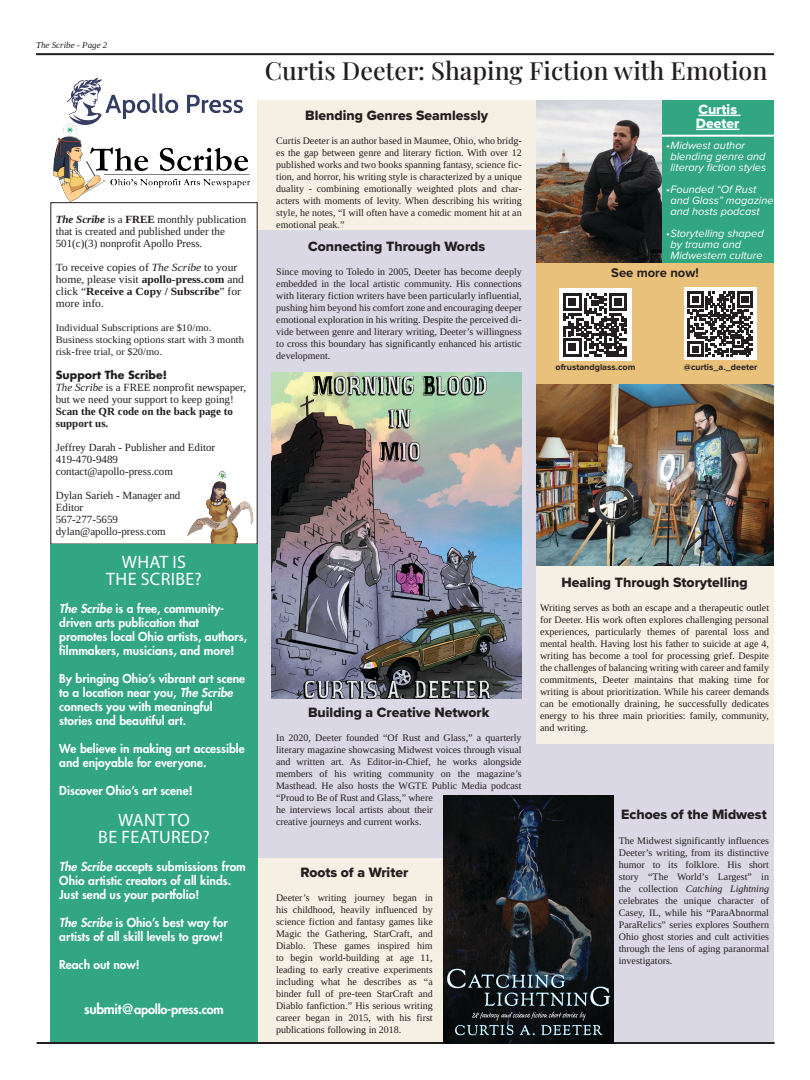
<style>
.page{position:relative;width:810px;height:1080px;background:#fff}
.page>*{position:absolute;margin:0;border:0;box-sizing:border-box;transform-origin:0 0}
.t1{font:500 25px "Playfair Display";color:#231f20}
.t2{font:18px/17px "Myriad Pro";letter-spacing:.02em;color:#fff;text-align:center}
.t3{font:14px "Proxima Nova Extrabld";color:#231f20}
.t4{font:14px/14px "Proxima Nova Extrabld";color:#fff}
.t5{font:700 13px "Proxima Nova";color:#231f20}
.t6{font:800 12.6px "Futura LT Pro";letter-spacing:-.02em;color:#fff}
.t7{font:800 12px/14px "Futura LT Pro";color:#fff}
.t8{font:11px/12px "Libra Serif Modern";color:#231f20}
.t9{font:italic 11px/11px "Proxima Nova";color:#fff}
.t10{font:700 11px/12px "Libra Serif Modern";color:#231f20;text-align:justify}
.t11{font:11px "Libra Serif Modern";color:#231f20;scale:1.05 1}
.t12{font:700 11px/12px "Libra Serif Modern";color:#231f20;scale:1.05 1}
.t13{font:10px/12px "Libra Serif Modern";color:#231f20;text-align:justify}
.t14{font:10px/12px "Libra Serif Modern";color:#231f20;scale:1.05 1}
.t15{font:700 9px "Proxima Nova";color:#231f20}
.t16{font:italic 9px "Libra Serif Modern";color:#231f20}
.s1{font-weight:700;font-style:italic}
.s2{font-weight:700}
.s3{font-style:italic}
.s4{font-weight:400}
.s5{font-family:"Futura LT Pro";font-weight:700}
.s6{font-size:13.5px}
</style>
<div class="page">
<div style="left:258px;top:100px;width:516px;height:944px;background:#f6efe3"></div>
<div style="left:536px;top:263px;width:238px;height:122px;background:#eac17b"></div>
<div style="left:258px;top:230px;width:278px;height:628px;background:#dbd8e6"></div>
<div style="left:447px;top:744px;width:327px;height:300px;background:#dbd8e6"></div>
<img style="left:66px;top:78px;width:177px;height:45px">
<hr style="left:36px;top:53px;width:738px;height:2px;background:#231f20">
<img style="left:53px;top:123px;width:197px;height:79px">
<div style="left:50px;top:544px;width:208px;height:498px;background:#31a681"></div>
<img style="left:181px;top:467px;width:77px;height:77px">
<hr style="left:37px;top:1042px;width:738px;height:2px;background:#231f20">
<div style="left:536px;top:100px;width:238px;height:163px;background:#31a681"></div>
<hr style="left:698px;top:115px;width:43px;height:1px;background:#fff">
<hr style="left:696px;top:129px;width:43px;height:1px;background:#fff">
<hr style="left:660px;top:135px;width:121px;height:2px;background:#fff">
<img style="left:536px;top:100px;width:126px;height:163px">
<img style="left:536px;top:385px;width:238px;height:180px">
<img style="left:444px;top:796px;width:170px;height:248px">
<img style="left:272px;top:372px;width:250px;height:327px">
<div style="left:559px;top:288px;width:73px;height:72px;background:#fff"></div>
<svg style="left:564px;top:293px;width:63px;height:63px"></svg>
<div style="left:684px;top:288px;width:73px;height:72px;background:#fff"></div>
<svg style="left:688px;top:292px;width:65px;height:65px"></svg>
<p class="t16" style="left:36px;top:39px;width:73px">The Scribe - Page 2</p>
<p class="t8" style="left:56px;top:213px;width:192px"><span class="s1">The Scribe</span> is a <span class="s2">FREE</span> monthly publication</p>
<p class="t8" style="left:56px;top:225px;width:171px">that is created and published under the</p>
<p class="t8" style="left:56px;top:237px;width:148px">501(c)(3) nonprofit Apollo Press.</p>
<p class="t11" style="left:56px;top:260px;width:174px">To receive copies of <span class="s3">The Scribe</span> to your</p>
<p class="t11" style="left:56px;top:272px;width:181px">home, please visit <span class="s2">apollo-press.com</span> and</p>
<p class="t12" style="left:56px;top:285px;width:178px"><span class="s4">click “</span>Receive a Copy / Subscribe<span class="s4">” for more info.</span></p>
<p class="t14" style="left:56px;top:321px;width:181px">Individual Subscriptions are $10/mo.<br>Business stocking options start with 3 month risk-free trial, or $20/mo.</p>
<p class="t8" style="left:56px;top:369px;width:192px"><span class="s5">Support The Scribe!<br></span><span class="s3">The Scribe</span> is a FREE nonprofit newspaper,</p>
<p class="t10" style="left:56px;top:393px;width:180px"><span class="s4">but we need your support to keep going!<br></span>Scan the QR code on the back page to support us.</p>
<p class="t8" style="left:56px;top:441px;width:161px">Jeffrey Darah - Publisher and Editor<br>419-470-9489 contact@apollo-press.com</p>
<p class="t8" style="left:56px;top:489px;width:126px">Dylan Sarieh - Manager and<br>Editor<br>567-277-5659</p>
<p class="t8" style="left:56px;top:525px;width:111px">dylan@apollo-press.com</p>
<p class="t2" style="left:106px;top:554px;width:97px">WHAT IS<br>THE SCRIBE?</p>
<p class="t7" style="left:59px;top:602px;width:166px"><span class="s3">The Scribe</span> is a free, community&shy;driven arts publication that</p>
<p class="t7" style="left:59px;top:630px;width:190px">promotes local Ohio artists, authors,</p>
<p class="t7" style="left:59px;top:644px;width:176px">filmmakers, musicians, and more!</p>
<p class="t7" style="left:59px;top:672px;width:187px">By bringing Ohio’s vibrant art scene</p>
<p class="t7" style="left:59px;top:686px;width:175px">to a location near you, <span class="s3">The Scribe</span></p>
<p class="t7" style="left:59px;top:700px;width:155px">connects you with meaningful</p>
<p class="t7" style="left:59px;top:714px;width:129px">stories and beautiful art.</p>
<p class="t7" style="left:59px;top:742px;width:187px">We believe in making art accessible</p>
<p class="t7" style="left:59px;top:756px;width:149px">and enjoyable for everyone.</p>
<p class="t7" style="left:59px;top:784px;width:135px">Discover Ohio’s art scene!</p>
<p class="t2" style="left:98px;top:812px;width:113px">WANT TO<br>BE FEATURED?</p>
<p class="t7" style="left:59px;top:860px;width:188px"><span class="s3">The Scribe</span> accepts submissions from<br>Ohio artistic creators of all kinds.<br>Just send us your portfolio!</p>
<p class="t7" style="left:59px;top:916px;width:170px"><span class="s3">The Scribe</span> is Ohio’s best way for</p>
<p class="t7" style="left:59px;top:930px;width:165px">artists of all skill levels to grow!</p>
<p class="t7" style="left:59px;top:958px;width:82px">Reach out now!</p>
<p class="t6" style="left:84px;top:1000px;width:141px"><span class="s6">submit@</span>apollo-press.com</p>
<p class="t1" style="left:265px;top:51px;width:504px">Curtis Deeter: Shaping Fiction with Emotion</p>
<h3 class="t3" style="left:305px;top:105px;width:184px">Blending Genres Seamlessly</h3>
<p class="t13" style="left:276px;top:135px;width:247px">Curtis Deeter is an author based in Maumee, Ohio, who bridg&shy;es the gap between genre and literary fiction. With over 12 published works and two books spanning fantasy, science fic&shy;tion, and horror, his writing style is characterized by a unique duality - combining emotionally weighted plots and char&shy;acters with moments of levity. When describing his writing style, he notes, “I will often have a comedic moment hit at an emotional peak.”</p>
<h3 class="t3" style="left:308px;top:236px;width:179px">Connecting Through Words</h3>
<p class="t13" style="left:276px;top:266px;width:247px">Since moving to Toledo in 2005, Deeter has become deeply embedded in the local artistic community. His connections with literary fiction writers have been particularly influential, pushing him beyond his comfort zone and encouraging deeper emotional exploration in his writing. Despite the perceived di&shy;vide between genre and literary writing, Deeter’s willingness to cross this boundary has significantly enhanced his artistic development.</p>
<h3 class="t4" style="left:696px;top:102px;width:45px">Curtis<br>Deeter</h3>
<p class="t9" style="left:666px;top:140px;width:81px">•Midwest author</p>
<p class="t9" style="left:670px;top:151px;width:97px">blending genre and</p>
<p class="t9" style="left:670px;top:162px;width:97px">literary fiction styles</p>
<p class="t9" style="left:670px;top:184px;width:105px;text-indent:-4px">•Founded “Of Rust and Glass” magazine and hosts podcast</p>
<p class="t9" style="left:670px;top:228px;width:95px;text-indent:-4px">•Storytelling shaped by trauma and<br>Midwestern culture</p>
<h3 class="t5" style="left:611px;top:263px;width:89px">See more now!</h3>
<p class="t15" style="left:556px;top:360px;width:81px">ofrustandglass.com</p>
<p class="t15" style="left:684px;top:360px;width:75px">@curtis_a._deeter</p>
<h3 class="t3" style="left:308px;top:702px;width:183px">Building a Creative Network</h3>
<p class="t13" style="left:276px;top:732px;width:247px;text-align:left">In 2020, Deeter founded “Of Rust and Glass,” a quarterly literary magazine showcasing Midwest voices through visual and written art. As Editor-in-Chief, he works alongside members of his writing community on the magazine’s Masthead. He also hosts the WGTE Public Media podcast “Proud to Be of Rust and Glass,” where<br>he interviews local artists about their<br>creative journeys and current works.</p>
<h3 class="t3" style="left:300px;top:862px;width:109px">Roots of a Writer</h3>
<p class="t13" style="left:276px;top:892px;width:158px">Deeter’s writing journey began in his childhood, heavily influenced by science fiction and fantasy games like Magic the Gathering, StarCraft, and Diablo. These games inspired him to begin world-building at age 11, leading to early creative experiments including what he describes as “a binder full of pre-teen StarCraft and Diablo fanfiction.” His serious writing career began in 2015, with his first publications following in 2018.</p>
<h3 class="t3" style="left:561px;top:572px;width:188px">Healing Through Storytelling</h3>
<p class="t13" style="left:540px;top:602px;width:231px">Writing serves as both an escape and a therapeutic outlet for Deeter. His work often explores challenging personal experiences, particularly themes of parental loss and mental health. Having lost his father to suicide at age 4, writing has become a tool for processing grief. Despite the challenges of balancing writing with career and family commitments, Deeter maintains that making time for writing is about prioritization. While his career demands can be emotionally draining, he successfully dedicates energy to his three main priorities: family, community, and writing.</p>
<h3 class="t3" style="left:621px;top:804px;width:147px">Echoes of the Midwest</h3>
<p class="t13" style="left:619px;top:835px;width:152px">The Midwest significantly influences Deeter’s writing, from its distinctive humor to its folklore. His short story “The World’s Largest” in the collection <span class="s3">Catching Lightning </span>celebrates the unique character of Casey, IL, while his “ParaAbnormal ParaRelics” series explores Southern Ohio ghost stories and cult activities through the lens of aging paranormal investigators.</p>
</div>
